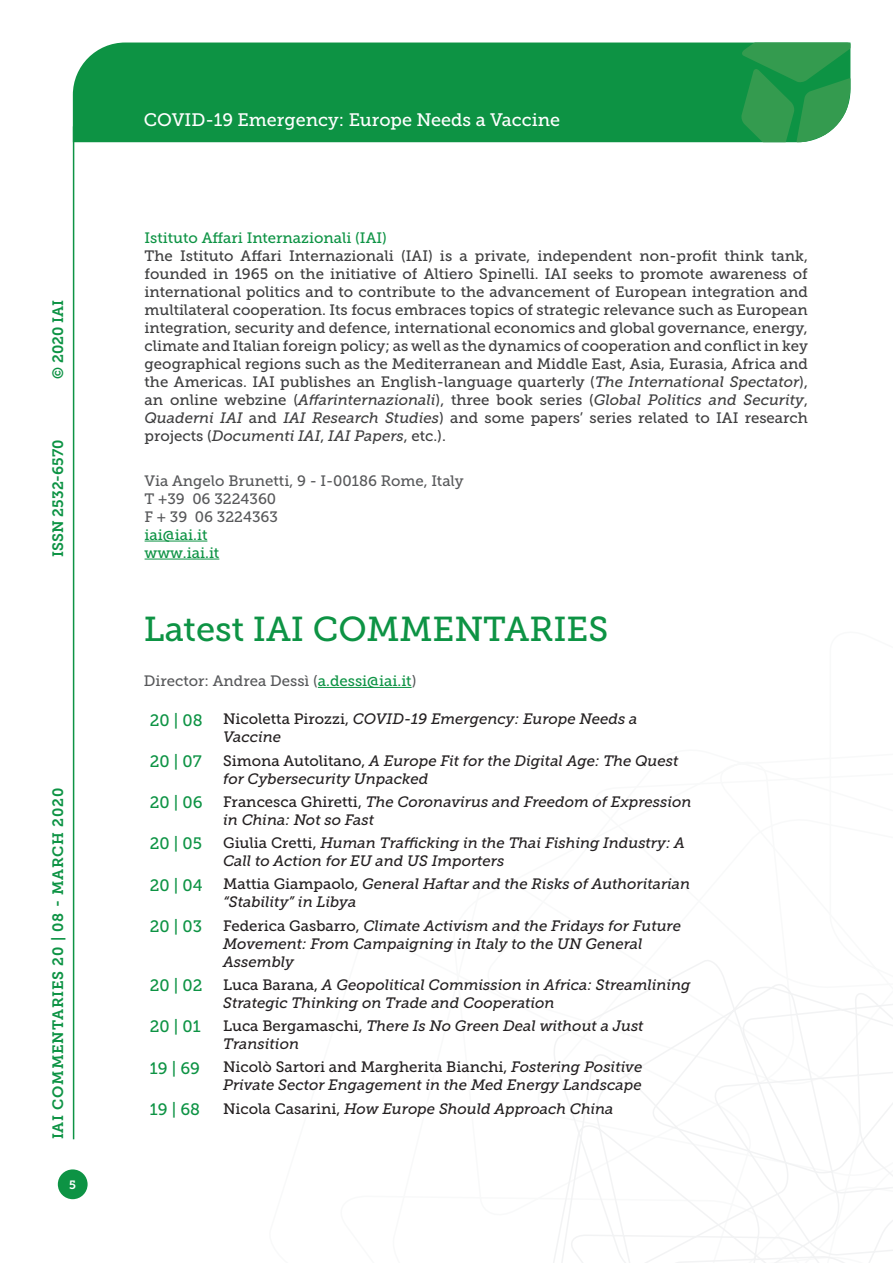
<style>
.page{position:relative;width:893px;height:1263px;background:#fff}
.page>*{position:absolute;margin:0;border:0;box-sizing:border-box;transform-origin:0 0}
.t1{font:34.5px "Museo Slab 500";color:#0d9344}
.t2{font:18px "Museo Slab 500";color:#fff}
.t3{font:16.5px "Museo Slab 500";color:#0d9344}
.t4{font:15px/18px "Museo Slab 500";color:#3e3e3f;text-align:justify}
.Elenco_paper{font:italic 15px/18px "Museo Slab 500";color:#231f20}
.t5{font:15px "Museo Slab 500";color:#57585a}
.t6{font:15px "Museo Slab 500";color:#0d9344}
.t7{font:15px "Museo Slab 700";letter-spacing:.05em;color:#0d9344}
.t8{font:15px "Museo Slab 700";color:#0d9344}
.t9{font:12px "Museo Slab 700";color:#fff}
.s1{font-style:italic}
.s2{color:#0d9344}
.s3{font-style:normal}
</style>
<div class="page">
<svg style="left:553px;top:960px;width:340px;height:303px"></svg>
<div style="left:73px;top:43px;width:668px;height:99px;background:#0d9344"></div>
<svg style="left:741px;top:43px;width:109px;height:99px;background:#339d54"></svg>
<div style="left:58px;top:1169px;width:30px;height:30px;background:#0d9344;border-radius:50%"></div>
<hr style="left:73px;top:126px;width:1px;height:1013px;background:#0d9344">
<hr style="left:318px;top:687px;width:94px;height:1px;background:#0d9344">
<hr style="left:145px;top:541px;width:62px;height:1px;background:#0d9344">
<hr style="left:145px;top:559px;width:74px;height:1px;background:#0d9344">
<p class="t7" style="left:50px;top:379px;width:80px;rotate:-90deg">© 2020 IAI</p>
<p class="t8" style="left:50px;top:557px;width:119px;rotate:-90deg">ISSN 2532-6570</p>
<p class="t7" style="left:50px;top:1139px;width:353px;rotate:-90deg">IAI COMMENTARIES 20 | 08 - MARCH 2020</p>
<p class="t9" style="left:69px;top:1178px;width:8px">5</p>
<p class="t2" style="left:144px;top:110px;width:418px">COVID-19 Emergency: Europe Needs a Vaccine</p>
<p class="t6" style="left:145px;top:229px;width:244px">Istituto Affari Internazionali (IAI)</p>
<p class="t4" style="left:145px;top:247px;width:665px">The Istituto Affari Internazionali (IAI) is a private, independent non-profit think tank, founded in 1965 on the initiative of Altiero Spinelli. IAI seeks to promote awareness of international politics and to contribute to the advancement of European integration and multilateral cooperation. Its focus embraces topics of strategic relevance such as European integration, security and defence, international economics and global governance, energy, climate and Italian foreign policy; as well as the dynamics of cooperation and conflict in key geographical regions such as the Mediterranean and Middle East, Asia, Eurasia, Africa and the Americas. IAI publishes an English-language quarterly (<span class="s1">The International Spectator</span>), an online webzine (<span class="s1">Affarinternazionali</span>), three book series (<span class="s1">Global Politics and Security</span>, <span class="s1">Quaderni IAI</span> and <span class="s1">IAI Research Studies</span>) and some papers’ series related to IAI research projects (<span class="s1">Documenti IAI</span>, <span class="s1">IAI Papers</span>, etc.).</p>
<p class="t5" style="left:145px;top:472px;width:321px">Via Angelo Brunetti, 9 - I-00186 Rome, Italy</p>
<p class="t5" style="left:145px;top:490px;width:133px">T +39 06 3224360</p>
<p class="t5" style="left:145px;top:508px;width:135px">F + 39 06 3224363</p>
<p class="t6" style="left:145px;top:526px;width:64px">iai@iai.it</p>
<p class="t6" style="left:145px;top:544px;width:76px">www.iai.it</p>
<p class="t1" style="left:144px;top:610px;width:466px">Latest IAI COMMENTARIES</p>
<p class="t5" style="left:144px;top:672px;width:274px">Director: Andrea Dessì (<span class="s2">a.dessi@iai.it</span>)</p>
<p class="t3" style="left:150px;top:711px;width:54px">20 | 08</p>
<p class="Elenco_paper" style="left:223px;top:710px;width:416px"><span class="s3">Nicoletta Pirozzi,</span> COVID-19 Emergency: Europe Needs a<br>Vaccine</p>
<p class="t3" style="left:150px;top:752px;width:53px">20 | 07</p>
<p class="Elenco_paper" style="left:223px;top:752px;width:457px"><span class="s3">Simona Autolitano,</span> A Europe Fit for the Digital Age: The Quest for Cybersecurity Unpacked</p>
<p class="t3" style="left:150px;top:793px;width:54px">20 | 06</p>
<p class="Elenco_paper" style="left:223px;top:793px;width:470px"><span class="s3">Francesca Ghiretti,</span> The Coronavirus and Freedom of Expression in China: Not so Fast</p>
<p class="t3" style="left:150px;top:834px;width:54px">20 | 05</p>
<p class="Elenco_paper" style="left:223px;top:834px;width:463px"><span class="s3">Giulia Cretti,</span> Human Trafficking in the Thai Fishing Industry: A<br>Call to Action for EU and US Importers</p>
<p class="t3" style="left:150px;top:876px;width:54px">20 | 04</p>
<p class="Elenco_paper" style="left:223px;top:875px;width:469px"><span class="s3">Mattia Giampaolo,</span> General Haftar and the Risks of Authoritarian “Stability” in Libya</p>
<p class="t3" style="left:150px;top:917px;width:54px">20 | 03</p>
<p class="Elenco_paper" style="left:223px;top:917px;width:459px"><span class="s3">Federica Gasbarro,</span> Climate Activism and the Fridays for Future<br>Movement: From Campaigning in Italy to the UN General<br>Assembly</p>
<p class="t3" style="left:150px;top:976px;width:54px">20 | 02</p>
<p class="Elenco_paper" style="left:223px;top:976px;width:469px"><span class="s3">Luca Barana,</span> A Geopolitical Commission in Africa: Streamlining<br>Strategic Thinking on Trade and Cooperation</p>
<p class="t3" style="left:150px;top:1017px;width:52px">20 | 01</p>
<p class="Elenco_paper" style="left:223px;top:1017px;width:422px"><span class="s3">Luca Bergamaschi,</span> There Is No Green Deal without a Just<br>Transition</p>
<p class="t3" style="left:150px;top:1059px;width:52px">19 | 69</p>
<p class="Elenco_paper" style="left:223px;top:1058px;width:421px"><span class="s3">Nicolò Sartori and Margherita Bianchi,</span> Fostering Positive<br>Private Sector Engagement in the Med Energy Landscape</p>
<p class="t3" style="left:150px;top:1100px;width:52px">19 | 68</p>
<p class="Elenco_paper" style="left:223px;top:1100px;width:392px"><span class="s3">Nicola Casarini,</span> How Europe Should Approach China</p>
</div>
